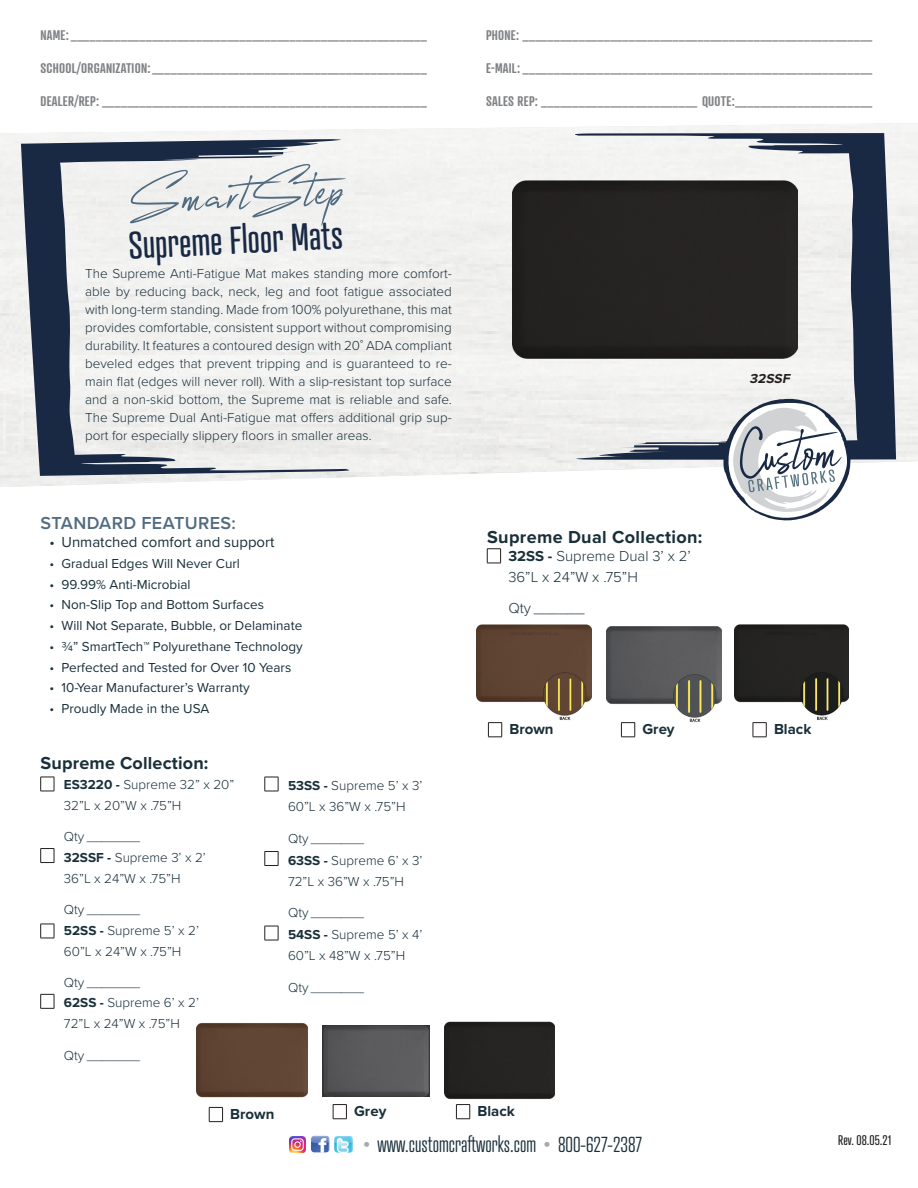
<style>
.page{position:relative;width:918px;height:1188px;background:#fff}
.page>*{position:absolute;margin:0;border:0;box-sizing:border-box;transform-origin:0 0}
.Headers{font:75px "One Signature";color:#516c80}
.t1{font:37.5px "Atrament";color:#192944}
.t2{font:300 21px "Atrament";color:#192f3a}
.Headers-2{font:700 18px "Proxima Nova";letter-spacing:.02em;color:#192f3a}
.t3{font:600 18px "Proxima Nova";letter-spacing:.02em;color:#516c80}
.t4{font:300 15px "Proxima Nova";color:#192f3a}
.t5{font:700 15px "Proxima Nova";color:#192f3a}
.t6{font:15px "Proxima Nova";color:#192f3a}
.t7{font:300 13.5px/18px "Proxima Nova";color:#192f3a;text-align:justify}
.t8{font:600 13.5px "Atrament";letter-spacing:.02em;color:#808285}
.t9{font:13.5px "Proxima Nova";color:#192f3a}
.t10{font:13.5px "Atrament";color:#231f20}
.t11{font:italic 700 13.5px "Proxima Nova";color:#231f20}
.s1{font-weight:700}
.s2{color:#a8a9ad}
</style>
<div class="page">
<img style="left:311px;top:1136px;width:19px;height:16px">
<img style="left:334px;top:1136px;width:19px;height:17px">
<img style="left:289px;top:1136px;width:17px;height:17px">
<img style="left:0;top:123px;width:918px;height:364px">
<svg style="left:21px;top:139px;width:345px;height:337px;fill:#f0f0ef"></svg>
<svg style="left:551px;top:133px;width:345px;height:327px;fill:#f0f0ef"></svg>
<svg style="left:715px;top:399px;width:136px;height:122px"></svg>
<svg style="left:265px;top:777px;width:14px;height:15px"></svg>
<svg style="left:265px;top:851px;width:14px;height:15px"></svg>
<svg style="left:265px;top:926px;width:14px;height:15px"></svg>
<img style="left:513px;top:173px;width:284px;height:189px">
<img style="left:197px;top:1023px;width:111px;height:75px">
<img style="left:322px;top:1026px;width:108px;height:71px">
<img style="left:445px;top:1021px;width:109px;height:79px">
<img style="left:476px;top:624px;width:115px;height:96px">
<img style="left:607px;top:626px;width:115px;height:96px">
<img style="left:734px;top:624px;width:115px;height:96px">
<svg style="left:487px;top:549px;width:14px;height:15px"></svg>
<svg style="left:40px;top:777px;width:15px;height:15px"></svg>
<svg style="left:40px;top:848px;width:15px;height:15px"></svg>
<svg style="left:40px;top:924px;width:15px;height:15px"></svg>
<svg style="left:40px;top:994px;width:15px;height:15px"></svg>
<svg style="left:209px;top:1107px;width:14px;height:15px"></svg>
<svg style="left:333px;top:1104px;width:14px;height:16px"></svg>
<svg style="left:456px;top:1104px;width:15px;height:16px"></svg>
<svg style="left:488px;top:722px;width:15px;height:16px"></svg>
<svg style="left:621px;top:722px;width:15px;height:16px"></svg>
<svg style="left:753px;top:722px;width:14px;height:16px"></svg>
<p class="t8" style="left:40px;top:27px;width:388px">NAME: _________________________________________________________</p>
<p class="t8" style="left:40px;top:60px;width:388px">SCHOOL/ORGANIZATION:____________________________________________</p>
<p class="t8" style="left:40px;top:93px;width:388px">DEALER/REP: ____________________________________________________</p>
<p class="Headers" style="left:127px;top:168px;width:216px;rotate:-3deg">SmartStep</p>
<p class="t1" style="left:127px;top:223px;width:216px;rotate:-3deg">Supreme Floor Mats</p>
<p class="t7" style="left:85px;top:264px;width:368px">The Supreme Anti-Fatigue Mat makes standing more comfort&shy;able by reducing back, neck, leg and foot fatigue associated with long-term standing. Made from 100% polyurethane, this mat provides comfortable, consistent support without compromising durability. It features a contoured design with 20˚ ADA compliant beveled edges that prevent tripping and is guaranteed to re&shy;main flat (edges will never roll). With a slip-resistant top surface and a non-skid bottom, the Supreme mat is reliable and safe.<br>The Supreme Dual Anti-Fatigue mat offers additional grip sup&shy;port for especially slippery floors in smaller areas.</p>
<p class="t3" style="left:40px;top:510px;width:197px">STANDARD FEATURES:</p>
<p class="t6" style="left:50px;top:531px;width:227px">• Unmatched comfort and support</p>
<p class="t9" style="left:50px;top:553px;width:192px">• Gradual Edges Will Never Curl</p>
<p class="t9" style="left:50px;top:574px;width:143px">• 99.99% Anti-Microbial</p>
<p class="t9" style="left:50px;top:595px;width:216px">• Non-Slip Top and Bottom Surfaces</p>
<p class="t9" style="left:50px;top:616px;width:254px">• Will Not Separate, Bubble, or Delaminate</p>
<p class="t9" style="left:50px;top:636px;width:255px">• ¾” SmartTech™ Polyurethane Technology</p>
<p class="t9" style="left:50px;top:657px;width:243px">• Perfected and Tested for Over 10 Years</p>
<p class="t9" style="left:50px;top:678px;width:202px">• 10-Year Manufacturer’s Warranty</p>
<p class="t9" style="left:50px;top:698px;width:161px">• Proudly Made in the USA</p>
<p class="Headers-2" style="left:40px;top:750px;width:169px">Supreme Collection:</p>
<p class="t7" style="left:64px;top:774px;width:172px"><span class="s1">ES3220 -</span> Supreme 32” x 20”</p>
<p class="t7" style="left:64px;top:795px;width:119px">32”L x 20”W x .75”H</p>
<p class="t7" style="left:64px;top:827px;width:78px">Qty _______</p>
<p class="t7" style="left:64px;top:847px;width:143px"><span class="s1">32SSF -</span> Supreme 3’ x 2’</p>
<p class="t7" style="left:64px;top:868px;width:118px">36”L x 24”W x .75”H</p>
<p class="t7" style="left:64px;top:900px;width:78px">Qty _______</p>
<p class="t7" style="left:64px;top:921px;width:137px"><span class="s1">52SS -</span> Supreme 5’ x 2’</p>
<p class="t7" style="left:64px;top:942px;width:119px">60”L x 24”W x .75”H</p>
<p class="t7" style="left:64px;top:973px;width:78px">Qty _______</p>
<p class="t7" style="left:64px;top:993px;width:137px"><span class="s1">62SS -</span> Supreme 6’ x 2’</p>
<p class="t7" style="left:64px;top:1014px;width:118px">72”L x 24”W x .75”H</p>
<p class="t7" style="left:64px;top:1046px;width:78px">Qty _______</p>
<p class="t7" style="left:288px;top:776px;width:136px"><span class="s1">53SS -</span> Supreme 5’ x 3’</p>
<p class="t7" style="left:288px;top:797px;width:119px">60”L x 36”W x .75”H</p>
<p class="t7" style="left:288px;top:828px;width:78px">Qty _______</p>
<p class="t7" style="left:288px;top:850px;width:136px"><span class="s1">63SS -</span> Supreme 6’ x 3’</p>
<p class="t7" style="left:288px;top:871px;width:118px">72”L x 36”W x .75”H</p>
<p class="t7" style="left:288px;top:903px;width:78px">Qty _______</p>
<p class="t7" style="left:288px;top:925px;width:136px"><span class="s1">54SS -</span> Supreme 5’ x 4’</p>
<p class="t7" style="left:288px;top:946px;width:119px">60”L x 48”W x .75”H</p>
<p class="t7" style="left:288px;top:977px;width:78px">Qty _______</p>
<p class="t8" style="left:486px;top:27px;width:388px">PHONE: ________________________________________________________</p>
<p class="t8" style="left:486px;top:60px;width:388px">E-MAIL: ________________________________________________________</p>
<p class="t8" style="left:486px;top:93px;width:388px">SALES REP: _________________________ QUOTE:______________________</p>
<p class="t11" style="left:749px;top:369px;width:45px">32SSF</p>
<p class="Headers-2" style="left:487px;top:523px;width:217px">Supreme Dual Collection:</p>
<p class="t4" style="left:508px;top:544px;width:184px"><span class="s1">32SS -</span> Supreme Dual 3’ x 2’</p>
<p class="t4" style="left:508px;top:565px;width:131px">36”L x 24”W x .75”H</p>
<p class="t4" style="left:508px;top:597px;width:78px">Qty ______</p>
<p class="t5" style="left:509px;top:718px;width:46px">Brown</p>
<p class="t5" style="left:642px;top:718px;width:34px">Grey</p>
<p class="t5" style="left:774px;top:718px;width:39px">Black</p>
<p class="t5" style="left:230px;top:1103px;width:46px">Brown</p>
<p class="t5" style="left:354px;top:1100px;width:34px">Grey</p>
<p class="t5" style="left:478px;top:1100px;width:39px">Black</p>
<h3 class="t2" style="left:364px;top:1132px;width:280px"><span class="s2">•</span> www.customcraftworks.com <span class="s2">•</span> 800-627-2387</h3>
<p class="t10" style="left:838px;top:1132px;width:54px">Rev. 08.05.21</p>
</div>
